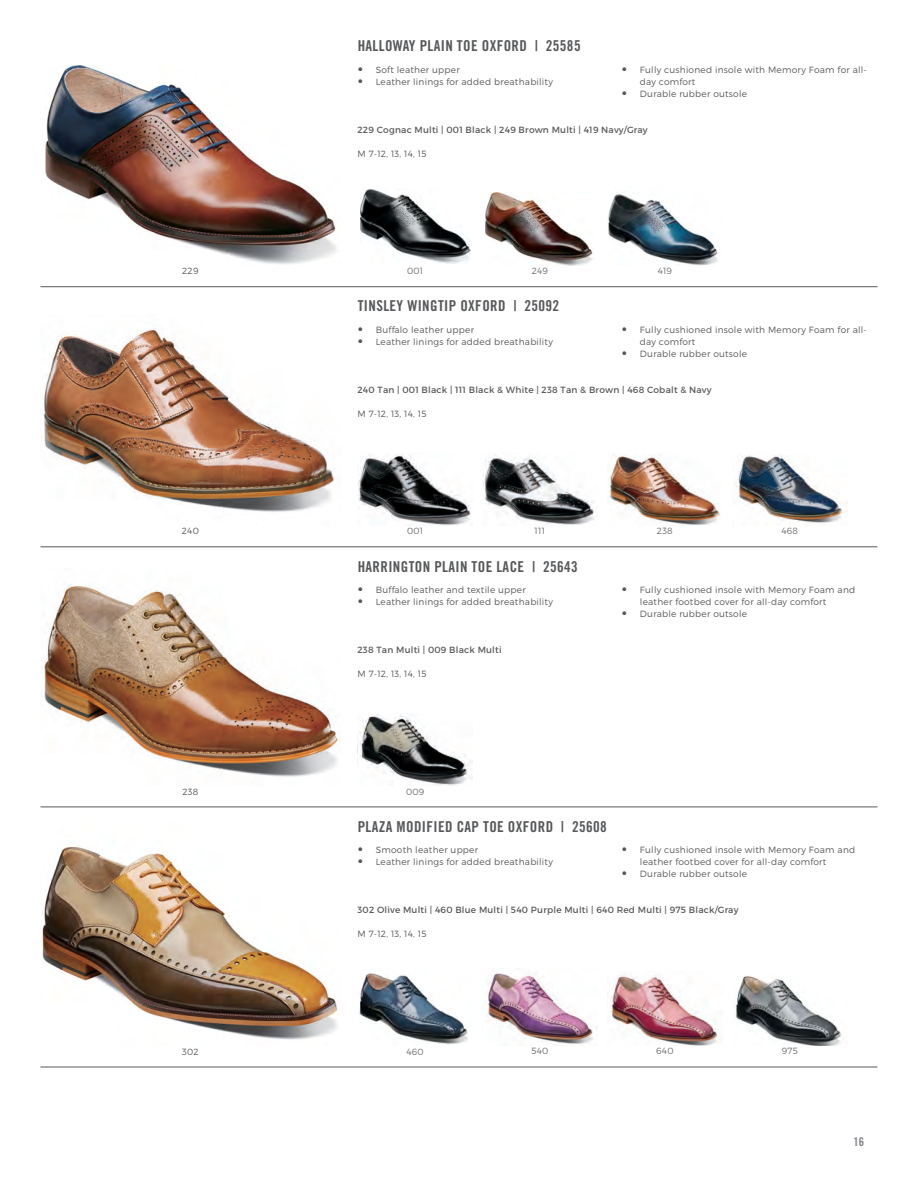
<style>
.page{position:relative;width:918px;height:1188px;background:#fff}
.page>*{position:absolute;margin:0;border:0;box-sizing:border-box;transform-origin:0 0}
.t1{font:15px "Trade Gothic LT Std Bd Cn 20";letter-spacing:.025em;color:#57585a}
.t2{font:12px "Trade Gothic LT Std Bd Cn 20";color:#808285}
.t3{font:300 9px/12px "Montserrat";letter-spacing:.025em;color:#57585a}
.t4{font:9px "Montserrat";letter-spacing:.025em;color:#57585a}
.t5{font:300 9px "Montserrat";letter-spacing:.025em;color:#6c6d70}
.s1{font-family:"Trade Gothic LT Std";font-weight:400;font-size:10.5px}
</style>
<div class="page">
<img style="left:45px;top:65px;width:292px;height:200px">
<img style="left:360px;top:189px;width:111px;height:75px">
<hr style="left:40px;top:286px;width:838px;height:1px;background:#57585a">
<img style="left:485px;top:192px;width:109px;height:74px">
<img style="left:608px;top:194px;width:110px;height:71px">
<img style="left:43px;top:328px;width:292px;height:184px">
<img style="left:358px;top:454px;width:113px;height:71px">
<hr style="left:40px;top:546px;width:838px;height:1px;background:#57585a">
<img style="left:483px;top:455px;width:112px;height:71px">
<img style="left:608px;top:454px;width:112px;height:71px">
<img style="left:734px;top:455px;width:113px;height:68px">
<img style="left:41px;top:586px;width:298px;height:191px">
<img style="left:357px;top:714px;width:115px;height:71px">
<hr style="left:40px;top:807px;width:838px;height:1px;background:#57585a">
<img style="left:42px;top:845px;width:297px;height:195px">
<img style="left:359px;top:973px;width:109px;height:72px">
<hr style="left:40px;top:1067px;width:838px;height:1px;background:#57585a">
<img style="left:485px;top:972px;width:112px;height:73px">
<img style="left:609px;top:973px;width:113px;height:73px">
<img style="left:735px;top:976px;width:107px;height:70px">
<p class="t1" style="left:358px;top:37px;width:224px">HALLOWAY PLAIN TOE OXFORD | 25585</p>
<p class="t3" style="left:358px;top:63px;width:103px"><span class="s1">•</span> Soft leather upper</p>
<p class="t3" style="left:358px;top:75px;width:197px"><span class="s1">•</span> Leather linings for added breathability</p>
<p class="t3" style="left:640px;top:63px;width:228px;text-indent:-18px"><span class="s1">•</span> Fully cushioned insole with Memory Foam for all&shy;day comfort</p>
<p class="t3" style="left:622px;top:87px;width:127px"><span class="s1">•</span> Durable rubber outsole</p>
<p class="t4" style="left:357px;top:124px;width:292px">229 Cognac Multi | 001 Black | 249 Brown Multi | 419 Navy/Gray</p>
<p class="t3" style="left:357px;top:148px;width:71px">M 7-12, 13, 14, 15</p>
<p class="t3" style="left:182px;top:265px;width:18px">229</p>
<p class="t5" style="left:407px;top:266px;width:18px">001</p>
<p class="t5" style="left:532px;top:265px;width:18px">249</p>
<p class="t5" style="left:658px;top:265px;width:16px">419</p>
<p class="t1" style="left:358px;top:297px;width:203px">TINSLEY WINGTIP OXFORD | 25092</p>
<p class="t3" style="left:358px;top:323px;width:118px"><span class="s1">•</span> Buffalo leather upper</p>
<p class="t3" style="left:358px;top:335px;width:197px"><span class="s1">•</span> Leather linings for added breathability</p>
<p class="t3" style="left:640px;top:323px;width:228px;text-indent:-18px"><span class="s1">•</span> Fully cushioned insole with Memory Foam for all&shy;day comfort</p>
<p class="t3" style="left:622px;top:347px;width:127px"><span class="s1">•</span> Durable rubber outsole</p>
<p class="t4" style="left:357px;top:384px;width:356px">240 Tan | 001 Black | 111 Black &amp; White | 238 Tan &amp; Brown | 468 Cobalt &amp; Navy</p>
<p class="t3" style="left:357px;top:408px;width:71px">M 7-12, 13, 14, 15</p>
<p class="t3" style="left:182px;top:525px;width:19px">240</p>
<p class="t5" style="left:407px;top:526px;width:18px">001</p>
<p class="t5" style="left:535px;top:525px;width:12px">111</p>
<p class="t5" style="left:657px;top:525px;width:17px">238</p>
<p class="t5" style="left:782px;top:525px;width:18px">468</p>
<p class="t1" style="left:358px;top:557px;width:222px">HARRINGTON PLAIN TOE LACE | 25643</p>
<p class="t3" style="left:358px;top:583px;width:170px"><span class="s1">•</span> Buffalo leather and textile upper</p>
<p class="t3" style="left:358px;top:595px;width:197px"><span class="s1">•</span> Leather linings for added breathability</p>
<p class="t3" style="left:640px;top:583px;width:217px;text-indent:-18px"><span class="s1">•</span> Fully cushioned insole with Memory Foam and leather footbed cover for all-day comfort</p>
<p class="t3" style="left:622px;top:607px;width:127px"><span class="s1">•</span> Durable rubber outsole</p>
<p class="t4" style="left:357px;top:644px;width:146px">238 Tan Multi | 009 Black Multi</p>
<p class="t3" style="left:357px;top:668px;width:71px">M 7-12, 13, 14, 15</p>
<p class="t3" style="left:182px;top:785px;width:17px">238</p>
<p class="t5" style="left:406px;top:786px;width:20px">009</p>
<p class="t1" style="left:358px;top:817px;width:251px">PLAZA MODIFIED CAP TOE OXFORD | 25608</p>
<p class="t3" style="left:358px;top:843px;width:122px"><span class="s1">•</span> Smooth leather upper</p>
<p class="t3" style="left:358px;top:855px;width:197px"><span class="s1">•</span> Leather linings for added breathability</p>
<p class="t3" style="left:640px;top:843px;width:217px;text-indent:-18px"><span class="s1">•</span> Fully cushioned insole with Memory Foam and leather footbed cover for all-day comfort</p>
<p class="t3" style="left:622px;top:867px;width:127px"><span class="s1">•</span> Durable rubber outsole</p>
<p class="t4" style="left:357px;top:904px;width:382px">302 Olive Multi | 460 Blue Multi | 540 Purple Multi | 640 Red Multi | 975 Black/Gray</p>
<p class="t3" style="left:357px;top:928px;width:71px">M 7-12, 13, 14, 15</p>
<p class="t3" style="left:182px;top:1045px;width:18px">302</p>
<p class="t5" style="left:407px;top:1046px;width:19px">460</p>
<p class="t5" style="left:531px;top:1045px;width:18px">540</p>
<p class="t5" style="left:656px;top:1045px;width:19px">640</p>
<p class="t5" style="left:782px;top:1045px;width:17px">975</p>
<h2 class="t2" style="left:853px;top:1134px;width:12px">16</h2>
</div>
